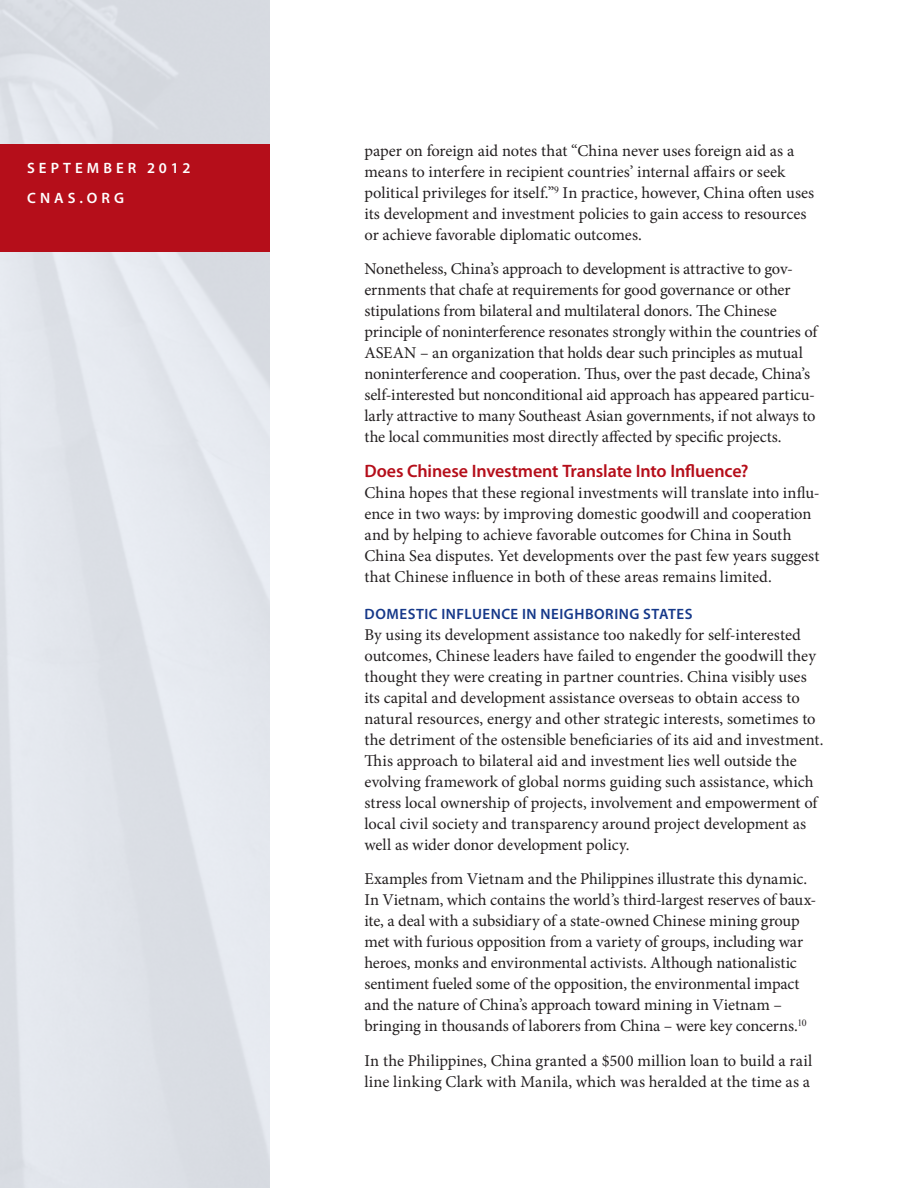
<style>
.page{position:relative;width:918px;height:1188px;background:#fff}
.page>*{position:absolute;margin:0;border:0;box-sizing:border-box;transform-origin:0 0}
.Level_2{font:600 18px "Myriad Pro";letter-spacing:-.01em;color:#b50e1a}
.Body_text{font:16.5px/21px "Minion Pro";letter-spacing:-.005em;color:#231f20}
.Level_3{font:600 15px "Myriad Pro";letter-spacing:.035em;color:#153889}
.t1{font:600 15px/30px "Myriad Pro";letter-spacing:.27em;color:#fff}
</style>
<div class="page">
<img style="left:0;top:0;width:270px;height:1188px">
<div style="left:0;top:144px;width:270px;height:107px;background:#b50e1a"></div>
<p class="t1" style="left:27px;top:153px;width:165px">SEPTEMBER 2012<br>CNAS.ORG</p>
<p class="Body_text" style="left:364px;top:140px;width:451px">paper on foreign aid notes that “China never uses foreign aid as a means to interfere in recipient countries’ internal affairs or seek political privileges for itself.”<sup>9</sup> In practice, however, China often uses its development and investment policies to gain access to resources or achieve favorable diplomatic outcomes.</p>
<p class="Body_text" style="left:364px;top:259px;width:454px">Nonetheless, China’s approach to development is attractive to gov&shy;ernments that chafe at requirements for good governance or other stipulations from bilateral and multilateral donors. The Chinese principle of noninterference resonates strongly within the countries of ASEAN – an organization that holds dear such principles as mutual noninterference and cooperation. Thus, over the past decade, China’s self-interested but nonconditional aid approach has appeared particu&shy;larly attractive to many Southeast Asian governments, if not always to the local communities most directly affected by specific projects.</p>
<p class="Level_2" style="left:364px;top:459px;width:386px">Does Chinese Investment Translate Into Influence?</p>
<p class="Body_text" style="left:364px;top:482px;width:457px">China hopes that these regional investments will translate into influ&shy;ence in two ways: by improving domestic goodwill and cooperation and by helping to achieve favorable outcomes for China in South China Sea disputes. Yet developments over the past few years suggest that Chinese influence in both of these areas remains limited.</p>
<p class="Level_3" style="left:365px;top:604px;width:329px">DOMESTIC INFLUENCE IN NEIGHBORING STATES</p>
<p class="Body_text" style="left:364px;top:624px;width:460px">By using its development assistance too nakedly for self-interested outcomes, Chinese leaders have failed to engender the goodwill they thought they were creating in partner countries. China visibly uses its capital and development assistance overseas to obtain access to natural resources, energy and other strategic interests, sometimes to the detriment of the ostensible beneficiaries of its aid and investment.<br>This approach to bilateral aid and investment lies well outside the evolving framework of global norms guiding such assistance, which stress local ownership of projects, involvement and empowerment of local civil society and transparency around project development as well as wider donor development policy.</p>
<p class="Body_text" style="left:364px;top:869px;width:453px">Examples from Vietnam and the Philippines illustrate this dynamic.<br>In Vietnam, which contains the world’s third-largest reserves of baux&shy;ite, a deal with a subsidiary of a state-owned Chinese mining group met with furious opposition from a variety of groups, including war heroes, monks and environmental activists. Although nationalistic sentiment fueled some of the opposition, the environmental impact and the nature of China’s approach toward mining in Vietnam – bringing in thousands of laborers from China – were key concerns.<sup>10</sup></p>
<p class="Body_text" style="left:364px;top:1050px;width:449px">In the Philippines, China granted a $500 million loan to build a rail line linking Clark with Manila, which was heralded at the time as a</p>
</div>
